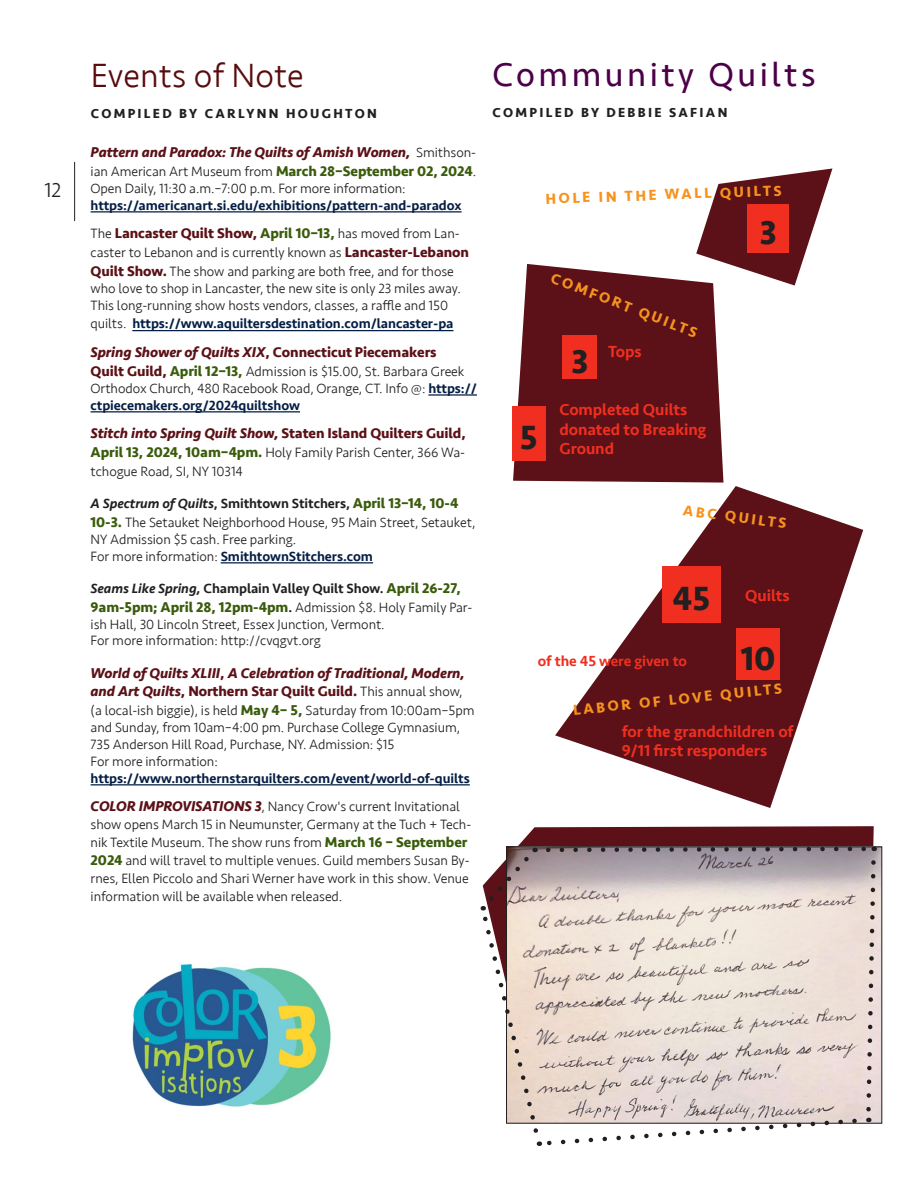
<style>
.page{position:relative;width:918px;height:1188px;background:#fff}
.page>*{position:absolute;margin:0;border:0;box-sizing:border-box;transform-origin:0 0}
.Subhead_18_25_LetterspaceTeal{font:34.5px "Seravek";letter-spacing:.1em;color:#4c0048}
.t1{font:300 34.5px "Seravek";color:#590c0d}
.Byline{font:700 34.5px "Seravek";color:#231f20}
.t2{font:300 21px "Seravek";color:#231f20}
.Caption_1_pics{font:500 16.5px/19.5px "Seravek";letter-spacing:-.005em;color:#f02f20}
.Byline-2{font:700 15px "Seravek";color:#f7931d}
.Caption_1_pics-2{font:500 15px "Seravek";letter-spacing:-.005em;color:#f02f20}
.Quilt_Show_Text{font:italic 700 14.7px/18.8px "Seravek";letter-spacing:-.005em;color:#5b1117}
.Quilt_Show_Text-2{font:700 14.7px/18.8px "Seravek";color:#3a5b0c}
.Quilt_Show_Text-3{font:300 13.8px/16.8px "Seravek";letter-spacing:-.005em;color:#231f20}
.Quilt_Show_Text-4{font:500 13.8px "Seravek";letter-spacing:-.005em;color:#051e45}
.Byline-3{font:700 13.5px "Seravek";letter-spacing:.17em;color:#231f20}
.s1{font-weight:300;font-style:normal;font-size:13.8px;color:#231f20}
.s2{font-weight:700;font-size:14.7px;color:#3a5b0c}
.s3{font-weight:500;color:#051e45}
.s4{font-weight:700;font-size:14.7px;color:#5b1117}
.s5{font-weight:300;color:#231f20}
.s6{font-style:normal}
.s7{font-weight:500;font-style:italic}
.s8{font-weight:500}
.s9{font-weight:500;font-style:italic;font-size:13.8px;color:#231f20}
.s10{font-weight:500;font-size:13.8px;color:#231f20}
.s11{font-weight:300;font-size:13.8px;color:#231f20}
.s12{font-weight:700;font-style:italic;font-size:14.7px;color:#5b1117}
</style>
<div class="page">
<hr style="left:74px;top:162px;width:1px;height:59px;background:#231f20">
<svg style="left:519px;top:826px;width:355px;height:18px;background:#652025"></svg>
<svg style="left:555px;top:486px;width:308px;height:322px;fill:#5b1117"></svg>
<hr style="left:91px;top:211px;width:371px;height:2px;background:#051e45">
<hr style="left:132px;top:330px;width:321px;height:1px;background:#051e45">
<hr style="left:428px;top:394px;width:49px;height:2px;background:#051e45">
<hr style="left:91px;top:411px;width:209px;height:1px;background:#051e45">
<hr style="left:221px;top:562px;width:152px;height:1px;background:#051e45">
<hr style="left:91px;top:784px;width:379px;height:1px;background:#051e45">
<img style="left:132px;top:963px;width:199px;height:144px">
<svg style="left:696px;top:168px;width:136px;height:118px"></svg>
<svg style="left:513px;top:264px;width:210px;height:219px;background:#6c2a2f"></svg>
<div style="left:512px;top:406px;width:33px;height:54px;background:#f02f20"></div>
<div style="left:747px;top:204px;width:42px;height:48px;background:#f02f20"></div>
<div style="left:563px;top:335px;width:34px;height:44px;background:#f02f20"></div>
<div style="left:737px;top:629px;width:43px;height:51px;background:#f02f20"></div>
<div style="left:662px;top:566px;width:59px;height:56px;background:#f02f20"></div>
<svg style="left:480px;top:844px;width:398px;height:302px;background:#dacec9"></svg>
<h2 class="t2" style="left:44px;top:178px;width:18px">12</h2>
<p class="t1" style="left:91px;top:55px;width:215px">Events of Note</p>
<p class="Byline-3" style="left:91px;top:103px;width:288px">COMPILED BY CARLYNN HOUGHTON</p>
<p class="Quilt_Show_Text" style="left:91px;top:142px;width:387px">Pattern and Paradox: The Quilts of Amish Women, <span class="s1">Smithson-</span></p>
<p class="Quilt_Show_Text-3" style="left:91px;top:163px;width:387px">ian American Art Museum from <span class="s2">March 28–September 02, 2024</span>.<br>Open Daily, 11:30 a.m.–7:00 p.m. For more information: <span class="s3">https://americanart.si.edu/exhibitions/pattern-and-paradox</span></p>
<p class="Quilt_Show_Text-3" style="left:91px;top:225px;width:380px;line-height:18.8px">The <span class="s4">Lancaster Quilt Show,</span> <span class="s2">April 10–13,</span> has moved from Lan&shy;caster to Lebanon and is currently known as <span class="s4">Lancaster-Lebanon<br>Quilt Show.</span> The show and parking are both free, and for those</p>
<p class="Quilt_Show_Text-3" style="left:91px;top:280px;width:372px">who love to shop in Lancaster, the new site is only 23 miles away.<br>This long-running show hosts vendors, classes, a raffle and 150</p>
<p class="Quilt_Show_Text-4" style="left:91px;top:315px;width:364px"><span class="s5">quilts.</span> https://www.aquiltersdestination.com/lancaster-pa</p>
<p class="Quilt_Show_Text" style="left:91px;top:342px;width:347px">Spring Shower of Quilts XIX<span class="s6">, Connecticut Piecemakers</span></p>
<p class="Quilt_Show_Text-3" style="left:91px;top:363px;width:388px"><span class="s4">Quilt Guild,</span> <span class="s2">April 12–13,</span> Admission is $15.00, St. Barbara Greek<br>Orthodox Church, 480 Racebook Road, Orange, CT. Info @: <span class="s3">https:// ctpiecemakers.org/2024quiltshow</span></p>
<p class="Quilt_Show_Text" style="left:91px;top:424px;width:377px">Stitch into Spring Quilt Show, <span class="s6">Staten Island Quilters Guild,</span></p>
<p class="Quilt_Show_Text-3" style="left:91px;top:443px;width:376px;line-height:18.8px"><span class="s2">April 13, 2024, 10am–4pm.</span> Holy Family Parish Center, 366 Wa&shy;tchogue Road, SI, NY 10314</p>
<p class="Quilt_Show_Text-3" style="left:91px;top:494px;width:386px;line-height:18.8px"><span class="s7">A Spectrum of Quilts</span><span class="s8">, Smithtown Stitchers,</span> <span class="s2">April 13–14, 10-4<br>10-3.</span> The Setauket Neighborhood House, 95 Main Street, Setauket,</p>
<p class="Quilt_Show_Text-3" style="left:91px;top:531px;width:284px">NY Admission $5 cash. Free parking.<br>For more information: <span class="s3">SmithtownStitchers.com</span></p>
<p class="Quilt_Show_Text-2" style="left:91px;top:578px;width:383px"><span class="s9">Seams Like Spring,</span> <span class="s10">Champlain Valley Quilt Show.</span> April 26-27,<br>9am-5pm; April 28, 12pm-4pm<span class="s10">.</span> <span class="s11">Admission $8. Holy Family Par-</span></p>
<p class="Quilt_Show_Text-3" style="left:91px;top:616px;width:296px">ish Hall, 30 Lincoln Street, Essex Junction, Vermont.<br>For more information: http://cvqgvt.org</p>
<p class="Quilt_Show_Text" style="left:91px;top:663px;width:376px">World of Quilts XLIII<span class="s6">,</span> A Celebration of Traditional, Modern, and Art Quilts<span class="s6">, Northern Star Quilt Guild.</span> <span class="s1">This annual show,</span></p>
<p class="Quilt_Show_Text-3" style="left:91px;top:702px;width:385px">(a local-ish biggie), is held <span class="s2">May 4– 5,</span> Saturday from 10:00am–5pm and Sunday, from 10am–4:00 pm. Purchase College Gymnasium, 735 Anderson Hill Road, Purchase, NY. Admission: $15<br>For more information: <span class="s3">https://www.northernstarquilters.com/event/world-of-quilts</span></p>
<p class="Quilt_Show_Text-3" style="left:91px;top:797px;width:382px;line-height:18px"><span class="s12">COLOR IMPROVISATIONS 3</span>, Nancy Crow's current Invitational show opens March 15 in Neumunster, Germany at the Tuch + Tech&shy;nik Textile Museum. The show runs from <span class="s2">March 16 – September 2024</span> and will travel to multiple venues. Guild members Susan By&shy;rnes, Ellen Piccolo and Shari Werner have work in this show. Venue information will be available when released.</p>
<p class="Subhead_18_25_LetterspaceTeal" style="left:492px;top:48px;width:325px">Community Quilts</p>
<p class="Byline-3" style="left:492px;top:102px;width:236px">COMPILED BY DEBBIE SAFIAN</p>
<p class="Byline-2" style="left:545px;top:187px;width:238px;rotate:-2deg">HOLE IN THE WALL QUILTS</p>
<p class="Byline" style="left:520px;top:410px;width:19px">5</p>
<p class="Byline-2" style="left:556px;top:266px;width:157px;rotate:21deg">COMFORT QUILTS</p>
<p class="Byline" style="left:571px;top:334px;width:19px">3</p>
<p class="Caption_1_pics" style="left:608px;top:341px;width:35px">Tops</p>
<p class="Caption_1_pics" style="left:559px;top:400px;width:148px">Completed Quilts donated to Breaking<br>Ground</p>
<p class="Byline" style="left:760px;top:205px;width:19px">3</p>
<p class="Byline-2" style="left:685px;top:498px;width:105px;rotate:8deg">ABC QUILTS</p>
<p class="Byline" style="left:673px;top:571px;width:39px">45</p>
<p class="Caption_1_pics" style="left:745px;top:585px;width:46px">Quilts</p>
<p class="Caption_1_pics-2" style="left:538px;top:652px;width:151px">of the 45 were given to</p>
<p class="Byline" style="left:741px;top:631px;width:37px">10</p>
<p class="Byline-2" style="left:572px;top:698px;width:211px;rotate:-6deg">LABOR OF LOVE QUILTS</p>
<p class="Caption_1_pics" style="left:622px;top:722px;width:173px">for the grandchildren of<br>9/11 first responders</p>
</div>
